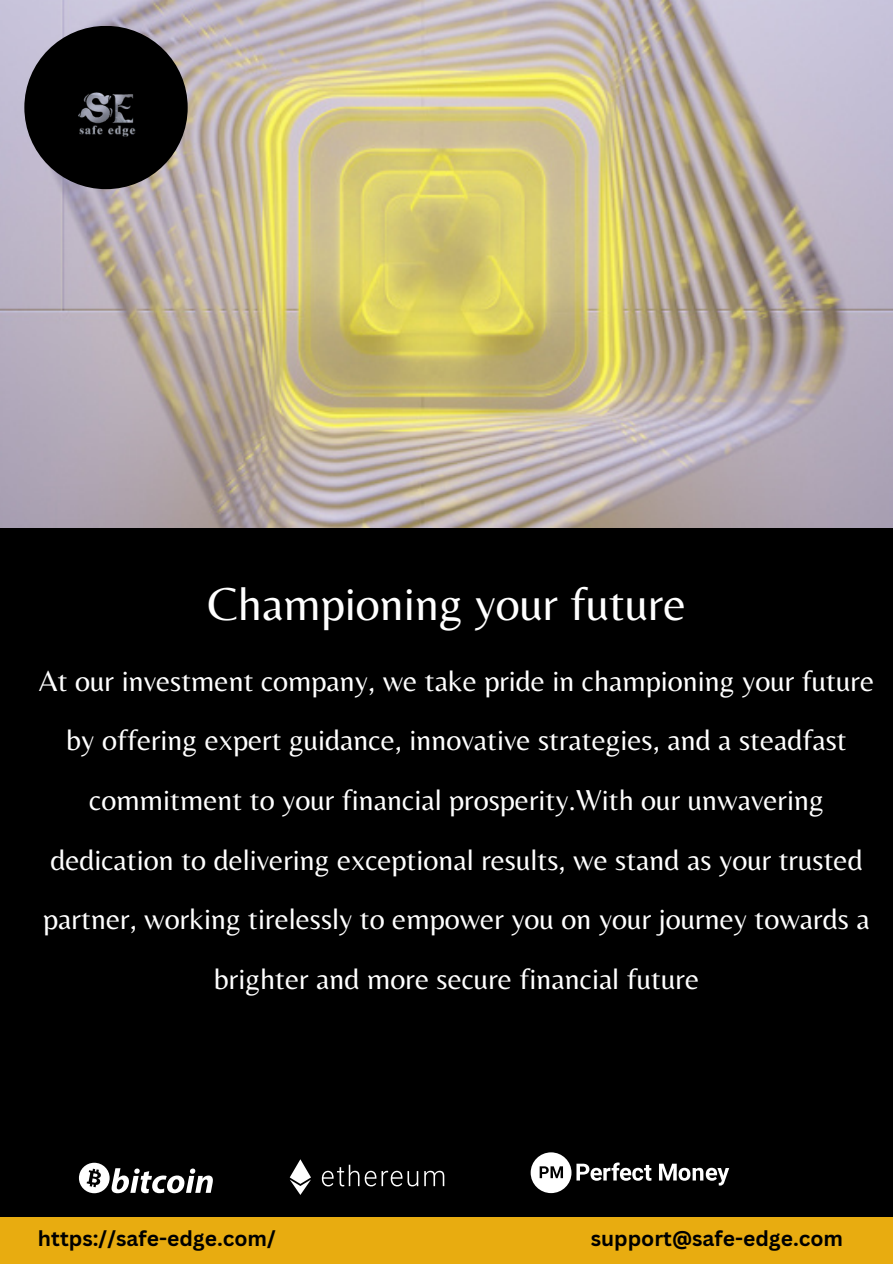
<style>
.page{position:relative;width:893px;height:1264px;background:#fff}
.page>*{position:absolute;margin:0;border:0;box-sizing:border-box;transform-origin:0 0}
.t1{font:48px "Belleza";color:#fff}
.t2{font:30px/59.7px "Belleza";color:#fff;text-align:center}
.t3{font:700 21px "Canva Sans";color:#000}
</style>
<div class="page">
<div style="left:0;top:0;width:892px;height:1263px;background:#000"></div>
<div style="left:0;top:1217px;width:892px;height:46px;background:#e8ac10"></div>
<img style="left:0;top:0;width:892px;height:528px">
<img style="left:79px;top:1162px;width:134px;height:31px">
<img style="left:290px;top:1159px;width:154px;height:35px">
<img style="left:590px;top:1162px;width:139px;height:23px">
<div style="left:24px;top:26px;width:164px;height:163px;background:#000;border-radius:50%"></div>
<img style="left:78px;top:92px;width:58px;height:45px">
<p class="t1" style="left:207px;top:575px;width:480px">Championing your future</p>
<p class="t2" style="left:39px;top:650px;width:836px">At our investment company, we take pride in championing your future by offering expert guidance, innovative strategies, and a steadfast commitment to your financial prosperity.With our unwavering dedication to delivering exceptional results, we stand as your trusted partner, working tirelessly to empower you on your journey towards a brighter and more secure financial future</p>
<p class="t3" style="left:38px;top:1223px;width:239px">https://safe-edge.com/</p>
<p class="t3" style="left:590px;top:1223px;width:254px">support@safe-edge.com</p>
</div>
